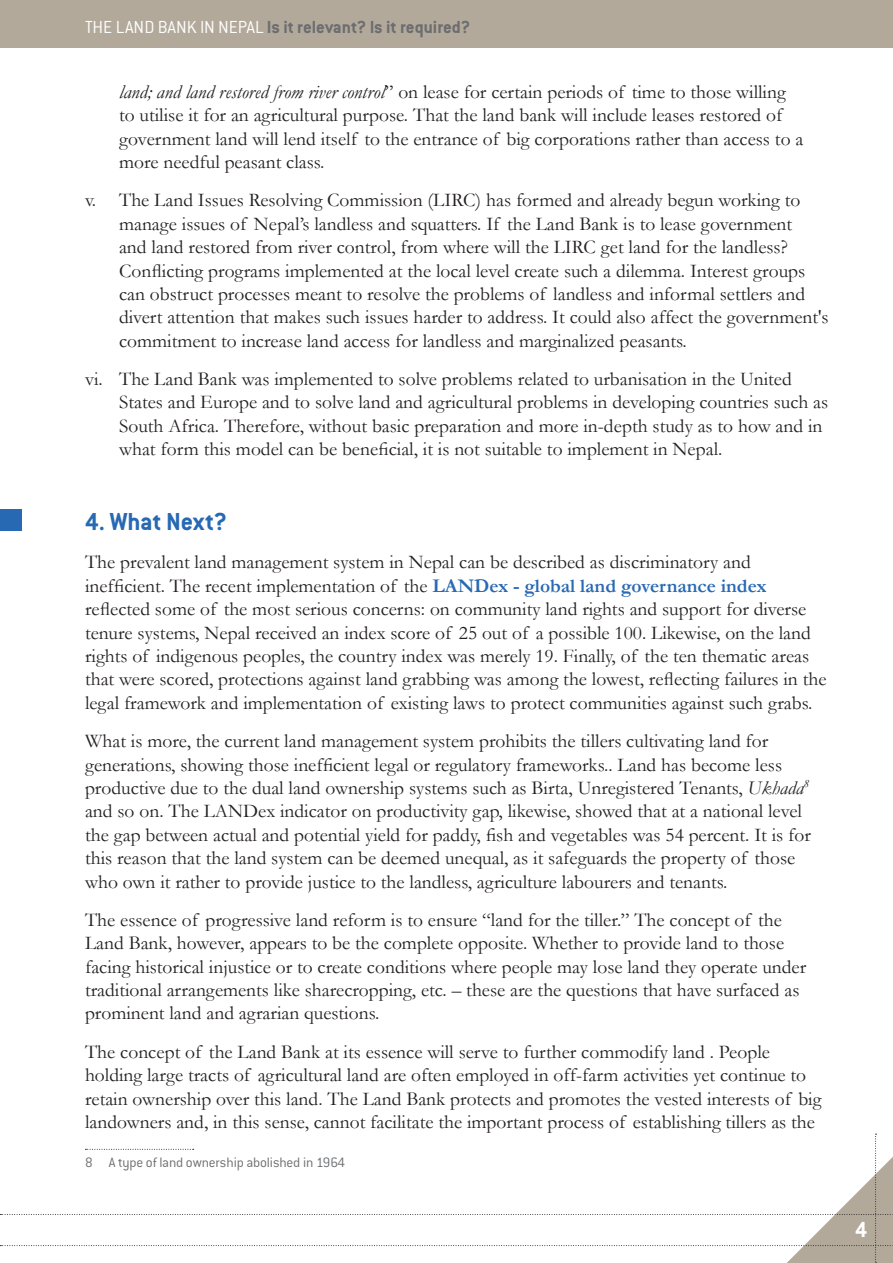
<style>
.page{position:relative;width:893px;height:1263px;background:#fff}
.page>*{position:absolute;margin:0;border:0;box-sizing:border-box;transform-origin:0 0}
.Sub_01{font:700 27px "Conduit ITC Std";color:#2869b3}
.t1{font:700 24px "Conduit ITC Std";color:#fff}
.Body{font:19.5px/23.4px "Garamond";color:#231f20}
.Body_Indent_01{font:19.5px/23.4px "Garamond";color:#231f20}
.t2{font:700 19.2px "Conduit ITC Std";color:#6c6d70}
.Footnote{font:300 15px "Conduit ITC Std";letter-spacing:-.01em;color:#6c6d70}
.s1{font-weight:300;color:#fff}
.s2{font-style:italic}
.s3{font-weight:700;color:#2869b3}
</style>
<div class="page">
<div style="left:0;top:0;width:893px;height:48px;background:#b2a99a"></div>
<svg style="left:0;top:1134px;width:893px;height:129px"></svg>
<div style="left:0;top:509px;width:21px;height:22px;background:#2869b3"></div>
<p class="t2" style="left:85px;top:16px;width:387px"><span class="s1">THE LAND BANK IN NEPAL</span> Is it relevant? Is it required?</p>
<p class="Body" style="left:119px;top:79px;width:686px"><span class="s2">land; and land restored from river control</span>” on lease for certain periods of time to those willing to utilise it for an agricultural purpose. That the land bank will include leases restored of government land will lend itself to the entrance of big corporations rather than access to a more needful peasant class.</p>
<p class="Body_Indent_01" style="left:119px;top:188px;width:711px;text-indent:-34px">v. The Land Issues Resolving Commission (LIRC) has formed and already begun working to manage issues of Nepal’s landless and squatters. If the Land Bank is to lease government<br>and land restored from river control, from where will the LIRC get land for the landless?<br>Conflicting programs implemented at the local level create such a dilemma. Interest groups can obstruct processes meant to resolve the problems of landless and informal settlers and divert attention that makes such issues harder to address. It could also affect the government's commitment to increase land access for landless and marginalized peasants.</p>
<p class="Body_Indent_01" style="left:119px;top:367px;width:711px;text-indent:-34px">vi. The Land Bank was implemented to solve problems related to urbanisation in the United States and Europe and to solve land and agricultural problems in developing countries such as South Africa. Therefore, without basic preparation and more in-depth study as to how and in what form this model can be beneficial, it is not suitable to implement in Nepal.</p>
<p class="Sub_01" style="left:85px;top:505px;width:143px">4. What Next?</p>
<p class="Body" style="left:85px;top:550px;width:743px">The prevalent land management system in Nepal can be described as discriminatory and inefficient. The recent implementation of the <span class="s3">LANDex - global land governance index </span>reflected some of the most serious concerns: on community land rights and support for diverse tenure systems, Nepal received an index score of 25 out of a possible 100. Likewise, on the land rights of indigenous peoples, the country index was merely 19. Finally, of the ten thematic areas that were scored, protections against land grabbing was among the lowest, reflecting failures in the legal framework and implementation of existing laws to protect communities against such grabs.</p>
<p class="Body" style="left:85px;top:729px;width:727px">What is more, the current land management system prohibits the tillers cultivating land for generations, showing those inefficient legal or regulatory frameworks.. Land has become less productive due to the dual land ownership systems such as Birta, Unregistered Tenants, <span class="s2">Ukhada</span><sup>8 </sup>and so on. The LANDex indicator on productivity gap, likewise, showed that at a national level the gap between actual and potential yield for paddy, fish and vegetables was 54 percent. It is for this reason that the land system can be deemed unequal, as it safeguards the property of those who own it rather to provide justice to the landless, agriculture labourers and tenants.</p>
<p class="Body" style="left:85px;top:907px;width:723px">The essence of progressive land reform is to ensure “land for the tiller.” The concept of the Land Bank, however, appears to be the complete opposite. Whether to provide land to those facing historical injustice or to create conditions where people may lose land they operate under traditional arrangements like sharecropping, etc. – these are the questions that have surfaced as prominent land and agrarian questions.</p>
<p class="Body" style="left:85px;top:1039px;width:738px">The concept of the Land Bank at its essence will serve to further commodify land . People holding large tracts of agricultural land are often employed in off-farm activities yet continue to retain ownership over this land. The Land Bank protects and promotes the vested interests of big landowners and, in this sense, cannot facilitate the important process of establishing tillers as the</p>
<p class="Footnote" style="left:85px;top:1153px;width:262px">8 A type of land ownership abolished in 1964</p>
<p class="t1" style="left:855px;top:1215px;width:14px">4</p>
</div>
